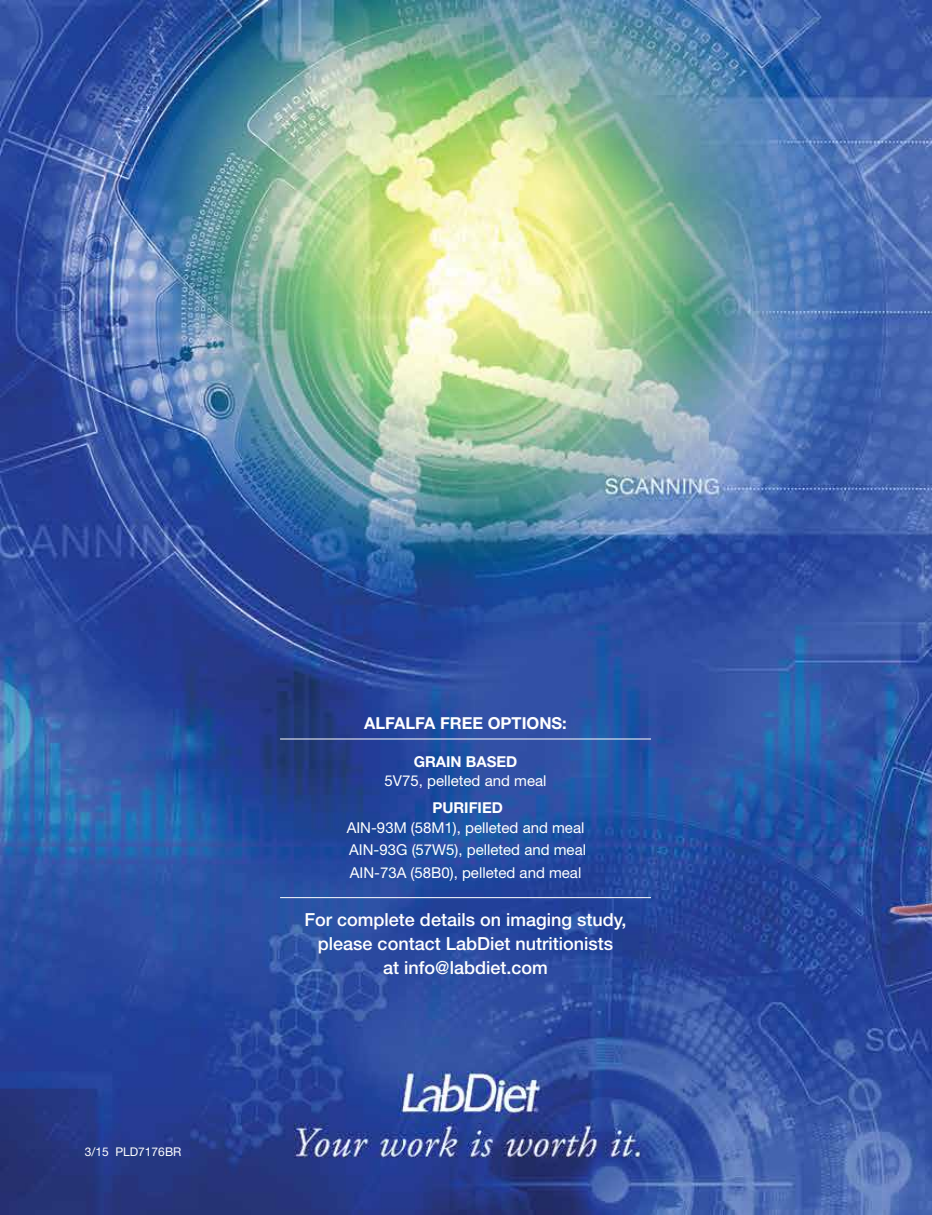
<style>
.page{position:relative;width:932px;height:1215px;background:#fff}
.page>*{position:absolute;margin:0;border:0;box-sizing:border-box;transform-origin:0 0}
.t1{font:500 18px/24px "Helvetica Neue";color:#fff;text-align:center}
.t2{font:700 16.5px "Helvetica Neue";color:#fff}
.t3{font:15px/22.5px "Helvetica Neue";color:#fff;text-align:justify}
.t4{font:700 15px "Helvetica Neue";color:#fff}
.t5{font:12px "Helvetica Neue";color:#fff}
</style>
<div class="page">
<img style="left:0;top:0;width:932px;height:1215px">
<hr style="left:280px;top:739px;width:371px;height:1px;background:#fff">
<hr style="left:280px;top:897px;width:371px;height:1px;background:#fff">
<p class="t5" style="left:85px;top:1145px;width:98px">3/15 PLD7176BR</p>
<p class="t2" style="left:364px;top:713px;width:204px">ALFALFA FREE OPTIONS:</p>
<p class="t4" style="left:413px;top:752px;width:105px">GRAIN BASED</p>
<p class="t3" style="left:384px;top:770px;width:163px">5V75, pelleted and meal</p>
<p class="t4" style="left:432px;top:799px;width:72px">PURIFIED</p>
<p class="t3" style="left:347px;top:816px;width:241px">AIN-93M (58M1), pelleted and meal AIN-93G (57W5), pelleted and meal AIN-73A (58B0), pelleted and meal</p>
<p class="t1" style="left:304px;top:907px;width:323px">For complete details on imaging study, please contact LabDiet nutritionists<br>at info@labdiet.com</p>
</div>
